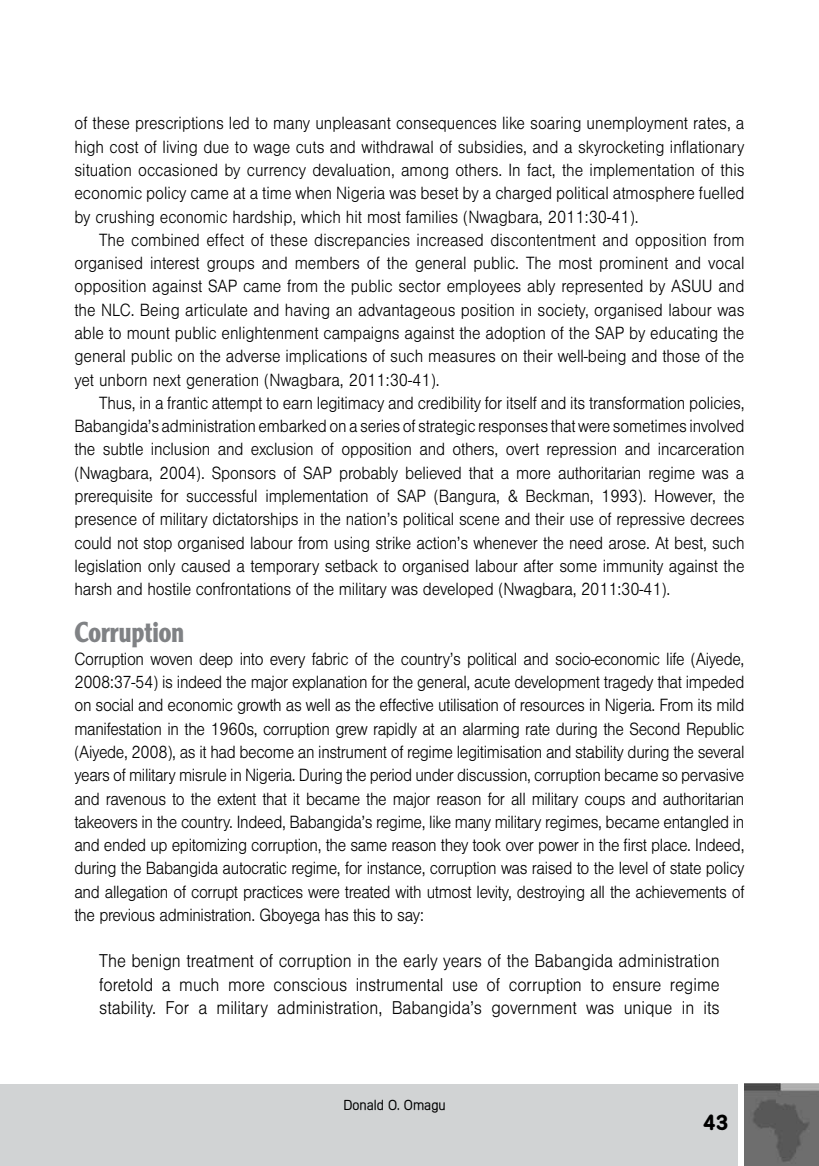
<style>
.page{position:relative;width:819px;height:1166px;background:#fff}
.page>*{position:absolute;margin:0;border:0;box-sizing:border-box;transform-origin:0 0}
.t1{font:700 28px "Clearface Gothic LT Std";color:#808285;scale:.9 1}
.t2{font:700 21px "Mercedes";color:#000}
.t3{font:300 19.25px/23.3px "Nimbus San T";color:#000;text-align:justify;scale:.9 1}
.t4{font:300 18.38px/23.3px "Nimbus San T";letter-spacing:-.01em;color:#000;text-align:justify;scale:.9 1}
.t5{font:300 14px "Mercedes";color:#000}
</style>
<div class="page">
<div style="left:0;top:1084px;width:737px;height:82px;background:#d1d3d4"></div>
<img style="left:744px;top:1083px;width:75px;height:83px">
<p class="t4" style="left:74px;top:112px;width:746px">of these prescriptions led to many unpleasant consequences like soaring unemployment rates, a high cost of living due to wage cuts and withdrawal of subsidies, and a skyrocketing inflationary situation occasioned by currency devaluation, among others. In fact, the implementation of this economic policy came at a time when Nigeria was beset by a charged political atmosphere fuelled by crushing economic hardship, which hit most families (Nwagbara, 2011:30-41).</p>
<p class="t4" style="left:74px;top:229px;width:746px;text-indent:25px">The combined effect of these discrepancies increased discontentment and opposition from organised interest groups and members of the general public. The most prominent and vocal opposition against SAP came from the public sector employees ably represented by ASUU and the NLC. Being articulate and having an advantageous position in society, organised labour was able to mount public enlightenment campaigns against the adoption of the SAP by educating the general public on the adverse implications of such measures on their well-being and those of the yet unborn next generation (Nwagbara, 2011:30-41).</p>
<p class="t4" style="left:74px;top:392px;width:746px;text-indent:25px">Thus, in a frantic attempt to earn legitimacy and credibility for itself and its transformation policies, Babangida’s administration embarked on a series of strategic responses that were sometimes involved the subtle inclusion and exclusion of opposition and others, overt repression and incarceration (Nwagbara, 2004). Sponsors of SAP probably believed that a more authoritarian regime was a prerequisite for successful implementation of SAP (Bangura, &amp; Beckman, 1993). However, the presence of military dictatorships in the nation’s political scene and their use of repressive decrees could not stop organised labour from using strike action’s whenever the need arose. At best, such legislation only caused a temporary setback to organised labour after some immunity against the harsh and hostile confrontations of the military was developed (Nwagbara, 2011:30-41).</p>
<h1 class="t1" style="left:74px;top:615px;width:123px">Corruption</h1>
<p class="t4" style="left:74px;top:648px;width:746px">Corruption woven deep into every fabric of the country’s political and socio-economic life (Aiyede, 2008:37-54) is indeed the major explanation for the general, acute development tragedy that impeded on social and economic growth as well as the effective utilisation of resources in Nigeria. From its mild manifestation in the 1960s, corruption grew rapidly at an alarming rate during the Second Republic (Aiyede, 2008), as it had become an instrument of regime legitimisation and stability during the several years of military misrule in Nigeria. During the period under discussion, corruption became so pervasive and ravenous to the extent that it became the major reason for all military coups and authoritarian takeovers in the country. Indeed, Babangida’s regime, like many military regimes, became entangled in and ended up epitomizing corruption, the same reason they took over power in the first place. Indeed, during the Babangida autocratic regime, for instance, corruption was raised to the level of state policy and allegation of corrupt practices were treated with utmost levity, destroying all the achievements of the previous administration. Gboyega has this to say:</p>
<p class="t3" style="left:99px;top:950px;width:691px">The benign treatment of corruption in the early years of the Babangida administration foretold a much more conscious instrumental use of corruption to ensure regime stability. For a military administration, Babangida’s government was unique in its</p>
<p class="t5" style="left:343px;top:1096px;width:104px">Donald O. Omagu</p>
<p class="t2" style="left:703px;top:1110px;width:27px">43</p>
</div>
